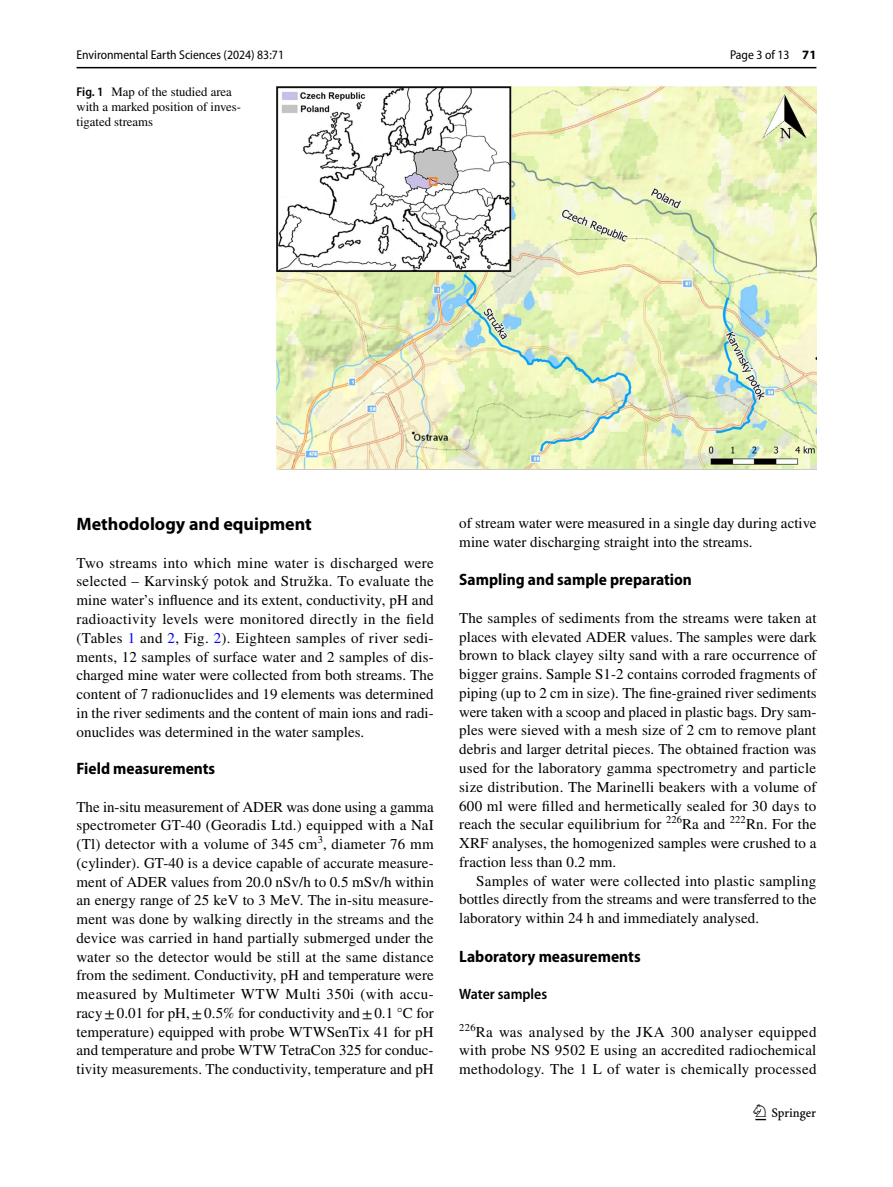
<style>
.page{position:relative;width:893px;height:1187px;background:#fff}
.page>*{position:absolute;margin:0;border:0;box-sizing:border-box;transform-origin:0 0}
.t1{font:22.5px "Springnew Regular 3";color:#000}
.t2{font:700 18px "Myriad Pro";color:#000}
.t3{font:700 semi-condensed 16.5px "Myriad Pro";color:#000}
.t4{font:15px/18.8px "STIX";letter-spacing:.005em;color:#000;text-align:justify}
.t5{font:600 semi-condensed 15px "Myriad Pro";color:#000}
.t6{font:12.75px/15px "STIX";color:#000}
.t7{font:semi-condensed 12.75px "Myriad Pro";color:#000}
.s1{font-family:"Myriad Pro";font-weight:600;font-stretch:semi-condensed}
.s2{font-weight:700;font-stretch:normal}
.s3{color:#00f}
</style>
<div class="page">
<hr style="left:77px;top:67px;width:739px;height:1px;background:#000">
<img style="left:276px;top:87px;width:540px;height:382px">
<p class="t7" style="left:77px;top:48px;width:209px">Environmental Earth Sciences (2024) 83:71</p>
<p class="t6" style="left:77px;top:85px;width:166px"><span class="s1">Fig. 1</span> Map of the studied area with a marked position of inves&shy;tigated streams</p>
<p class="t7" style="left:730px;top:48px;width:88px">Page 3 of 13 <span class="s2">71</span></p>
<p class="t2" style="left:77px;top:512px;width:237px">Methodology and equipment</p>
<p class="t4" style="left:77px;top:554px;width:359px">Two streams into which mine water is discharged were selected – Karvinský potok and Stružka. To evaluate the mine water’s influence and its extent, conductivity, pH and radioactivity levels were monitored directly in the field (Tables <span class="s3">1</span> and <span class="s3">2</span>, Fig. <span class="s3">2</span>). Eighteen samples of river sedi&shy;ments, 12 samples of surface water and 2 samples of dis&shy;charged mine water were collected from both streams. The content of 7 radionuclides and 19 elements was determined in the river sediments and the content of main ions and radi&shy;onuclides was determined in the water samples.</p>
<p class="t3" style="left:77px;top:759px;width:140px">Field measurements</p>
<p class="t4" style="left:77px;top:798px;width:359px">The in-situ measurement of ADER was done using a gamma spectrometer GT-40 (Georadis Ltd.) equipped with a NaI (Tl) detector with a volume of 345 cm<sup>3</sup>, diameter 76 mm (cylinder). GT-40 is a device capable of accurate measure&shy;ment of ADER values from 20.0 nSv/h to 0.5 mSv/h within an energy range of 25 keV to 3 MeV. The in-situ measure&shy;ment was done by walking directly in the streams and the device was carried in hand partially submerged under the water so the detector would be still at the same distance from the sediment. Conductivity, pH and temperature were measured by Multimeter WTW Multi 350i (with accu&shy;racy±0.01 for pH,±0.5% for conductivity and±0.1 °C for temperature) equipped with probe WTWSenTix 41 for pH and temperature and probe WTW TetraCon 325 for conduc&shy;tivity measurements. The conductivity, temperature and pH</p>
<p class="t4" style="left:459px;top:514px;width:359px">of stream water were measured in a single day during active mine water discharging straight into the streams.</p>
<p class="t3" style="left:459px;top:570px;width:234px">Sampling and sample preparation</p>
<p class="t4" style="left:459px;top:609px;width:359px">The samples of sediments from the streams were taken at places with elevated ADER values. The samples were dark brown to black clayey silty sand with a rare occurrence of bigger grains. Sample S1-2 contains corroded fragments of piping (up to 2 cm in size). The fine-grained river sediments were taken with a scoop and placed in plastic bags. Dry sam&shy;ples were sieved with a mesh size of 2 cm to remove plant debris and larger detrital pieces. The obtained fraction was used for the laboratory gamma spectrometry and particle size distribution. The Marinelli beakers with a volume of 600 ml were filled and hermetically sealed for 30 days to reach the secular equilibrium for <sup>226</sup>Ra and <sup>222</sup>Rn. For the XRF analyses, the homogenized samples were crushed to a fraction less than 0.2 mm.</p>
<p class="t4" style="left:459px;top:872px;width:359px;text-indent:17px">Samples of water were collected into plastic sampling bottles directly from the streams and were transferred to the laboratory within 24 h and immediately analysed.</p>
<p class="t3" style="left:459px;top:946px;width:183px">Laboratory measurements</p>
<p class="t5" style="left:459px;top:985px;width:89px">Water samples</p>
<p class="t4" style="left:459px;top:1023px;width:359px"><sup>226</sup>Ra was analysed by the JKA 300 analyser equipped with probe NS 9502 E using an accredited radiochemical methodology. The 1 L of water is chemically processed</p>
<h1 class="t1" style="left:755px;top:1104px;width:62px">1 3</h1>
</div>
